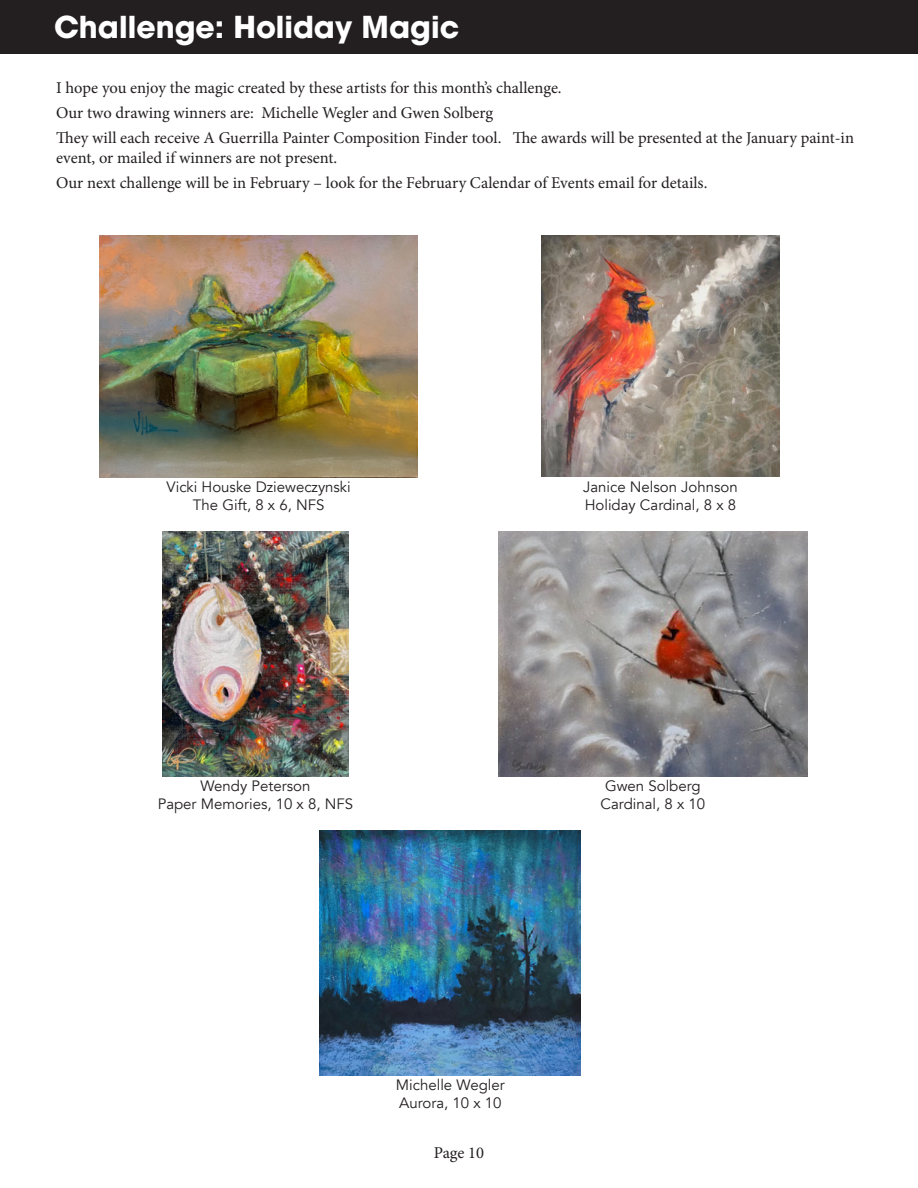
<style>
.page{position:relative;width:918px;height:1188px;background:#fff}
.page>*{position:absolute;margin:0;border:0;box-sizing:border-box;transform-origin:0 0}
.Page_Heading{font:700 30px "ITC Avant Garde Pro";color:#fff}
.t1{font:16.5px/19.8px "Minion Pro";color:#231f20}
.t2{font:15px "Avenir";color:#231f20}
</style>
<div class="page">
<div style="left:1px;top:1px;width:916px;height:52px;background:#231f20"></div>
<div style="left:0;top:0;width:918px;height:54px;border:2px solid #231f20"></div>
<img style="left:100px;top:236px;width:317px;height:241px">
<img style="left:541px;top:236px;width:239px;height:241px">
<img style="left:162px;top:531px;width:187px;height:245px">
<img style="left:498px;top:531px;width:310px;height:245px">
<img style="left:320px;top:830px;width:261px;height:245px">
<p class="Page_Heading" style="left:54px;top:7px;width:407px">Challenge: Holiday Magic</p>
<p class="t1" style="left:56px;top:78px;width:507px">I hope you enjoy the magic created by these artists for this month’s challenge.</p>
<p class="t1" style="left:56px;top:103px;width:439px">Our two drawing winners are: Michelle Wegler and Gwen Solberg</p>
<p class="t1" style="left:56px;top:128px;width:799px">They will each receive A Guerrilla Painter Composition Finder tool. The awards will be presented at the January paint-in event, or mailed if winners are not present.</p>
<p class="t1" style="left:56px;top:173px;width:653px">Our next challenge will be in February – look for the February Calendar of Events email for details.</p>
<p class="t2" style="left:167px;top:478px;width:186px">Vicki Houske Dzieweczynski</p>
<p class="t2" style="left:193px;top:496px;width:133px">The Gift, 8 x 6, NFS</p>
<p class="t2" style="left:583px;top:478px;width:156px">Janice Nelson Johnson</p>
<p class="t2" style="left:585px;top:496px;width:153px">Holiday Cardinal, 8 x 8</p>
<p class="t2" style="left:200px;top:777px;width:112px">Wendy Peterson</p>
<p class="t2" style="left:158px;top:795px;width:197px">Paper Memories, 10 x 8, NFS</p>
<p class="t2" style="left:605px;top:777px;width:97px">Gwen Solberg</p>
<p class="t2" style="left:601px;top:795px;width:106px">Cardinal, 8 x 10</p>
<p class="t2" style="left:396px;top:1076px;width:110px">Michelle Wegler</p>
<p class="t2" style="left:399px;top:1094px;width:104px">Aurora, 10 x 10</p>
<p class="t1" style="left:434px;top:1143px;width:52px">Page 10</p>
</div>
